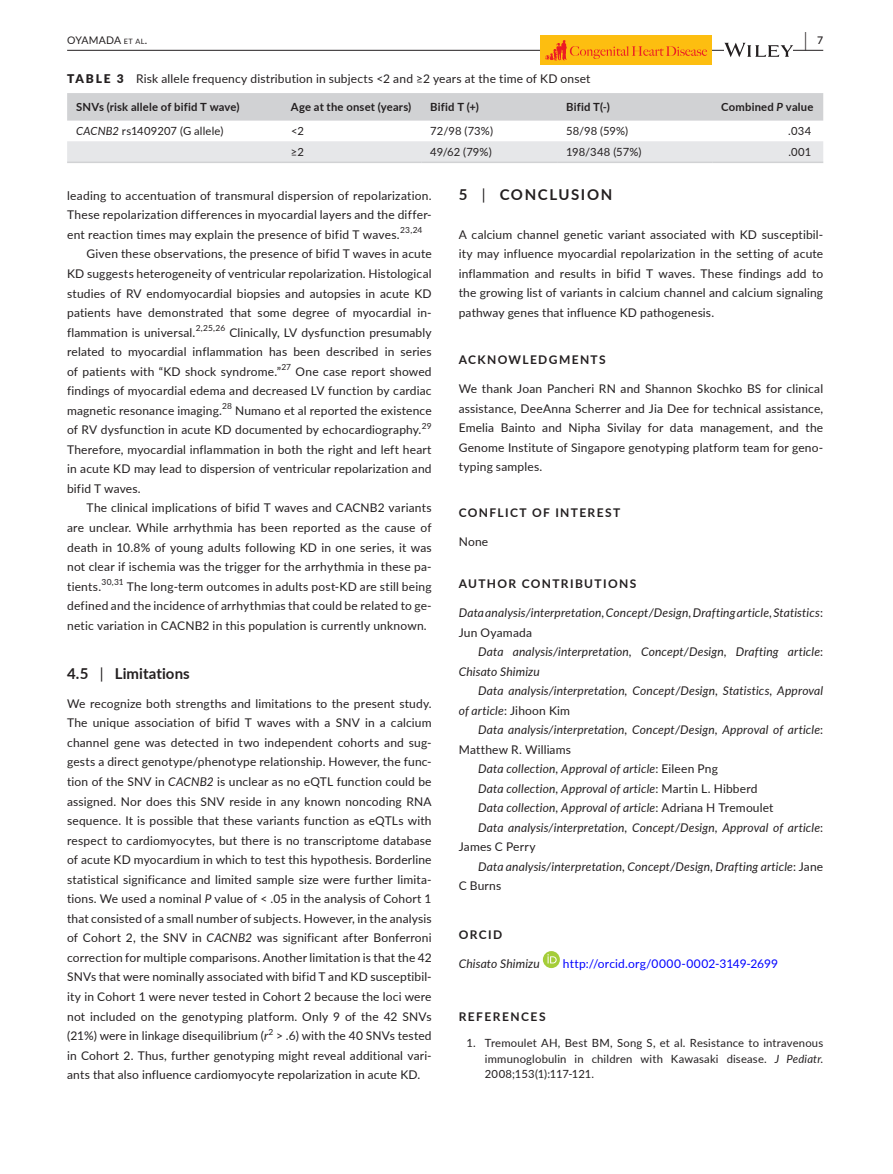
<style>
.page{position:relative;width:893px;height:1174px;background:#fff}
.page>*{position:absolute;margin:0;border:0;box-sizing:border-box;transform-origin:0 0}
.t1{font:600 19.5px "Lato";color:#231f20;scale:.48 1}
.t2{font:700 15px "Lato";letter-spacing:.015em;color:#231f20}
.t3{font:700 15px "Lato";letter-spacing:.11em;color:#231f20}
.t4{font:12px/19.5px "Lato";letter-spacing:.015em;color:#231f20;text-align:justify}
.t5{font:italic 12px/19.5px "Lato";letter-spacing:.01em;color:#231f20}
.t6{font:700 12px "Lato";letter-spacing:.115em;color:#231f20}
.t7{font:12px "Lato";letter-spacing:.01em;color:#00f}
.t8{font:11.25px/15.8px "Lato";letter-spacing:.015em;color:#231f20;text-align:justify}
.t9{font:700 11.25px "Lato";letter-spacing:.02em;color:#231f20}
.t10{font:10.5px "Lato";letter-spacing:.025em;color:#231f20}
.t11{font:600 10.5px "Lato";color:#231f20}
.s1{font-style:inherit}
.s2{font-size:7.35px}
.s3{font-weight:900}
.s4{font-style:italic}
.s5{font-weight:400}
.s6{font-style:normal}
</style>
<div class="page">
<hr style="left:67px;top:50px;width:756px;height:1px;background:#231f20">
<div style="left:541px;top:35px;width:171px;height:30px;background:#fdbe10"></div>
<svg style="left:570px;top:46px;width:137px;height:13px"></svg>
<img style="left:546px;top:40px;width:20px;height:21px">
<svg style="left:724px;top:43px;width:69px;height:14px"></svg>
<div style="left:543px;top:951px;width:17px;height:17px;background:#a5cd39;border-radius:50%"></div>
<svg style="left:547px;top:954px;width:10px;height:9px"></svg>
<div style="left:67px;top:93px;width:756px;height:28px;background:#d1d2d4"></div>
<div style="left:67px;top:141px;width:756px;height:21px;background:#e6e7e9"></div>
<hr style="left:67px;top:162px;width:215px;height:1px;background:#d1d2d4">
<hr style="left:282px;top:162px;width:139px;height:1px;background:#d1d2d4">
<hr style="left:421px;top:162px;width:136px;height:1px;background:#d1d2d4">
<hr style="left:557px;top:162px;width:155px;height:1px;background:#d1d2d4">
<hr style="left:712px;top:162px;width:111px;height:1px;background:#d1d2d4">
<h1 class="t1" style="left:804px;top:26px;width:7px">|</h1>
<p class="t10" style="left:67px;top:33px;width:82px"><span class="s1">O</span>YAMADA <span class="s2">et al</span><span class="s1">.</span></p>
<p class="t11" style="left:817px;top:33px;width:8px">7</p>
<p class="t4" style="left:67px;top:69px;width:525px"><span class="s3">TABLE 3</span> Risk allele frequency distribution in subjects &lt;2 and ≥2 years at the time of KD onset</p>
<p class="t9" style="left:76px;top:99px;width:165px">SNVs (risk allele of bifid T wave)</p>
<p class="t9" style="left:291px;top:99px;width:122px">Age at the onset (years)</p>
<p class="t9" style="left:430px;top:99px;width:50px">Bifid T (+)</p>
<p class="t9" style="left:566px;top:99px;width:45px">Bifid T(‐)</p>
<p class="t9" style="left:721px;top:99px;width:94px">Combined <span class="s4">P</span> value</p>
<p class="t8" style="left:76px;top:123px;width:149px"><span class="s4">CACNB2</span> rs1409207 (G allele)</p>
<p class="t8" style="left:291px;top:123px;width:14px">&lt;2</p>
<p class="t8" style="left:430px;top:123px;width:64px">72/98 (73%)</p>
<p class="t8" style="left:566px;top:123px;width:64px">58/98 (59%)</p>
<p class="t8" style="left:788px;top:123px;width:25px">.034</p>
<p class="t8" style="left:291px;top:144px;width:15px">≥2</p>
<p class="t8" style="left:430px;top:144px;width:63px">49/62 (79%)</p>
<p class="t8" style="left:566px;top:144px;width:77px">198/348 (57%)</p>
<p class="t8" style="left:788px;top:144px;width:25px">.001</p>
<p class="t4" style="left:67px;top:185px;width:366px">leading to accentuation of transmural dispersion of repolarization.</p>
<p class="t4" style="left:67px;top:205px;width:366px">These repolarization differences in myocardial layers and the differ‐</p>
<p class="t4" style="left:67px;top:224px;width:357px">ent reaction times may explain the presence of bifid T waves.<sup>23,24</sup></p>
<p class="t4" style="left:87px;top:244px;width:347px">Given these observations, the presence of bifid T waves in acute</p>
<p class="t4" style="left:67px;top:263px;width:366px">KD suggests heterogeneity of ventricular repolarization. Histological</p>
<p class="t4" style="left:67px;top:283px;width:366px">studies of RV endomyocardial biopsies and autopsies in acute KD</p>
<p class="t4" style="left:67px;top:302px;width:366px">patients have demonstrated that some degree of myocardial in‐</p>
<p class="t4" style="left:67px;top:322px;width:366px">flammation is universal.<sup>2,25,26</sup> Clinically, LV dysfunction presumably</p>
<p class="t4" style="left:67px;top:341px;width:366px">related to myocardial inflammation has been described in series</p>
<p class="t4" style="left:67px;top:361px;width:366px">of patients with “KD shock syndrome.”<sup>27</sup> One case report showed</p>
<p class="t4" style="left:67px;top:380px;width:366px">findings of myocardial edema and decreased LV function by cardiac</p>
<p class="t4" style="left:67px;top:400px;width:366px">magnetic resonance imaging.<sup>28</sup> Numano et al reported the existence</p>
<p class="t4" style="left:67px;top:420px;width:366px">of RV dysfunction in acute KD documented by echocardiography.<sup>29</sup></p>
<p class="t4" style="left:67px;top:439px;width:366px">Therefore, myocardial inflammation in both the right and left heart</p>
<p class="t4" style="left:67px;top:459px;width:366px">in acute KD may lead to dispersion of ventricular repolarization and</p>
<p class="t4" style="left:67px;top:478px;width:75px">bifid T waves.</p>
<p class="t4" style="left:87px;top:498px;width:347px">The clinical implications of bifid T waves and CACNB2 variants</p>
<p class="t4" style="left:67px;top:517px;width:366px">are unclear. While arrhythmia has been reported as the cause of</p>
<p class="t4" style="left:67px;top:537px;width:366px">death in 10.8% of young adults following KD in one series, it was</p>
<p class="t4" style="left:67px;top:556px;width:366px">not clear if ischemia was the trigger for the arrhythmia in these pa‐</p>
<p class="t4" style="left:67px;top:576px;width:366px">tients.<sup>30,31</sup> The long‐term outcomes in adults post‐KD are still being</p>
<p class="t4" style="left:67px;top:595px;width:366px">defined and the incidence of arrhythmias that could be related to ge‐</p>
<p class="t4" style="left:67px;top:615px;width:361px">netic variation in CACNB2 in this population is currently unknown.</p>
<p class="t2" style="left:67px;top:662px;width:124px">4.5 <span class="s5">|</span> Limitations</p>
<p class="t4" style="left:67px;top:693px;width:366px">We recognize both strengths and limitations to the present study.<br>The unique association of bifid T waves with a SNV in a calcium channel gene was detected in two independent cohorts and sug‐ gests a direct genotype/phenotype relationship. However, the func‐ tion of the SNV in <span class="s4">CACNB2</span> is unclear as no eQTL function could be assigned. Nor does this SNV reside in any known noncoding RNA sequence. It is possible that these variants function as eQTLs with respect to cardiomyocytes, but there is no transcriptome database of acute KD myocardium in which to test this hypothesis. Borderline statistical significance and limited sample size were further limita‐ tions. We used a nominal <span class="s4">P</span> value of &lt; .05 in the analysis of Cohort 1 that consisted of a small number of subjects. However, in the analysis of Cohort 2, the SNV in <span class="s4">CACNB2</span> was significant after Bonferroni correction for multiple comparisons. Another limitation is that the 42<br>SNVs that were nominally associated with bifid T and KD susceptibil‐ ity in Cohort 1 were never tested in Cohort 2 because the loci were not included on the genotyping platform. Only 9 of the 42 SNVs (21%) were in linkage disequilibrium (<span class="s4">r</span><sup>2</sup> &gt; .6) with the 40 SNVs tested in Cohort 2. Thus, further genotyping might reveal additional vari‐ ants that also influence cardiomyocyte repolarization in acute KD.</p>
<p class="t3" style="left:459px;top:183px;width:155px">5 <span class="s5">|</span> CONCLUSION</p>
<p class="t4" style="left:459px;top:224px;width:366px">A calcium channel genetic variant associated with KD susceptibil‐ ity may influence myocardial repolarization in the setting of acute inflammation and results in bifid T waves. These findings add to the growing list of variants in calcium channel and calcium signaling pathway genes that influence KD pathogenesis.</p>
<p class="t6" style="left:459px;top:351px;width:148px">ACKNOWLEDGMENTS</p>
<p class="t4" style="left:459px;top:379px;width:366px">We thank Joan Pancheri RN and Shannon Skochko BS for clinical assistance, DeeAnna Scherrer and Jia Dee for technical assistance, Emelia Bainto and Nipha Sivilay for data management, and the Genome Institute of Singapore genotyping platform team for geno‐ typing samples.</p>
<p class="t6" style="left:459px;top:504px;width:163px">CONFLICT OF INTEREST</p>
<p class="t4" style="left:459px;top:532px;width:31px">None</p>
<p class="t6" style="left:459px;top:574px;width:179px">AUTHOR CONTRIBUTIONS</p>
<p class="t5" style="left:459px;top:602px;width:366px">Data analysis/interpretation, Concept/Design, Drafting article, Statistics<span class="s6">:<br>Jun Oyamada</span></p>
<p class="t5" style="left:459px;top:641px;width:366px;text-indent:20px">Data analysis/interpretation, Concept/Design, Drafting article<span class="s6">:<br></span>Chisato Shimizu</p>
<p class="t5" style="left:459px;top:680px;width:366px;text-indent:20px">Data analysis/interpretation, Concept/Design, Statistics, Approval of article<span class="s6">: Jihoon Kim</span></p>
<p class="t5" style="left:478px;top:719px;width:346px">Data analysis/interpretation, Concept/Design, Approval of article<span class="s6">:</span></p>
<p class="t4" style="left:459px;top:739px;width:114px">Matthew R. Williams</p>
<p class="t5" style="left:478px;top:758px;width:241px">Data collection, Approval of article<span class="s6">: Eileen Png</span></p>
<p class="t5" style="left:478px;top:778px;width:281px">Data collection, Approval of article<span class="s6">: Martin L. Hibberd</span></p>
<p class="t5" style="left:478px;top:797px;width:297px">Data collection, Approval of article<span class="s6">: Adriana H Tremoulet</span></p>
<p class="t5" style="left:478px;top:817px;width:346px">Data analysis/interpretation, Concept/Design, Approval of article<span class="s6">:</span></p>
<p class="t4" style="left:459px;top:836px;width:78px">James C Perry</p>
<p class="t5" style="left:478px;top:856px;width:346px">Data analysis/interpretation, Concept/Design, Drafting article<span class="s6">: Jane</span></p>
<p class="t4" style="left:459px;top:875px;width:44px">C Burns</p>
<p class="t6" style="left:459px;top:925px;width:45px">ORCID</p>
<p class="t5" style="left:459px;top:953px;width:83px">Chisato Shimizu</p>
<p class="t7" style="left:563px;top:955px;width:217px">http://orcid.org/0000-0002-3149-2699</p>
<p class="t6" style="left:459px;top:1008px;width:88px">REFERENCES</p>
<p class="t8" style="left:485px;top:1034px;width:340px;text-indent:-18px">1. Tremoulet AH, Best BM, Song S, et al. Resistance to intravenous immunoglobulin in children with Kawasaki disease. <span class="s4">J Pediatr</span>.<br>2008;153(1):117‐121.</p>
</div>
